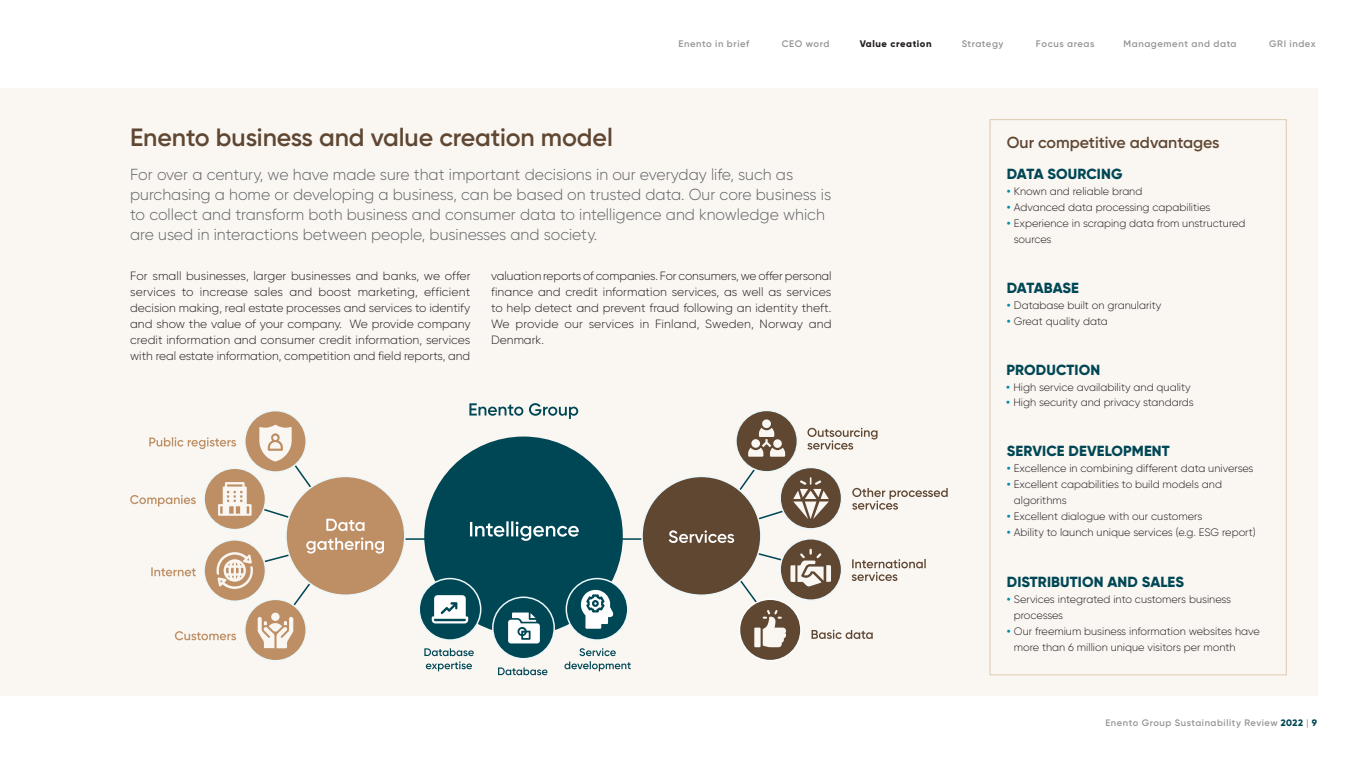
<style>
.page{position:relative;width:1366px;height:768px;background:#fff}
.page>*{position:absolute;margin:0;border:0;box-sizing:border-box;transform-origin:0 0}
.t1{font:600 25px "Gilroy";letter-spacing:-.005em;color:#5f4732}
.Ingressi{font:300 16px/20px "Gilroy";color:#636366}
.t2{font:600 16px "Gilroy";color:#5f4732}
.H6_infografiikka{font:800 14.7px "Gilroy";letter-spacing:.01em;color:#004755}
.Leipäteksti_12pt{font:300 12px/16px "Gilroy";color:#231f20;text-align:justify}
.t3{font:300 10.8px/15.9px "Gilroy";color:#231f20}
.t4{font:600 9.5px "Gilroy";letter-spacing:.06em;color:#939598}
.t5{font:800 9.5px "Gilroy";letter-spacing:.06em;color:#231f20}
.t6{font:600 9.4px "Gilroy";letter-spacing:.06em;color:#939598}
.s1{font-weight:700;color:#008eaa}
.s2{font-weight:800;color:#004755}
.s3{font-weight:300;color:#636366}
</style>
<div class="page">
<div style="left:0;top:88px;width:1318px;height:608px;background:#faf7f3"></div>
<div style="left:245px;top:411px;width:61px;height:61px;background:#be8f65;border-radius:50%"></div>
<svg style="left:204px;top:468px;width:62px;height:62px"></svg>
<svg style="left:245px;top:599px;width:61px;height:62px"></svg>
<div style="left:736px;top:410px;width:61px;height:62px;background:#5f4732;border-radius:50%"></div>
<div style="left:735px;top:410px;width:63px;height:63px;border:2px solid #ecf7f9;border-radius:50%"></div>
<svg style="left:780px;top:467px;width:62px;height:62px"></svg>
<div style="left:780px;top:539px;width:62px;height:61px;background:#5f4732;border-radius:50%"></div>
<svg style="left:739px;top:599px;width:62px;height:62px"></svg>
<hr style="left:396px;top:538px;width:256px;height:2px;background:#004755">
<div style="left:286px;top:476px;width:119px;height:119px;background:#be8f65;border-radius:50%"></div>
<div style="left:642px;top:476px;width:119px;height:119px;background:#5f4732;border-radius:50%"></div>
<div style="left:641px;top:476px;width:121px;height:120px;border:2px solid #ecf7f9;border-radius:50%"></div>
<div style="left:425px;top:437px;width:197px;height:197px;background:#004755;border-radius:50%"></div>
<div style="left:419px;top:579px;width:62px;height:61px;background:#004755;border-radius:50%"></div>
<div style="left:419px;top:578px;width:62px;height:63px;border:2px solid #ecf7f9;border-radius:50%"></div>
<div style="left:566px;top:579px;width:62px;height:61px;background:#004755;border-radius:50%"></div>
<div style="left:566px;top:578px;width:63px;height:63px;border:2px solid #ecf7f9;border-radius:50%"></div>
<div style="left:493px;top:597px;width:61px;height:62px;background:#004755;border-radius:50%"></div>
<div style="left:492px;top:597px;width:63px;height:62px;border:2px solid #ecf7f9;border-radius:50%"></div>
<svg style="left:470px;top:521px;width:109px;height:20px"></svg>
<svg style="left:669px;top:530px;width:65px;height:13px"></svg>
<svg style="left:326px;top:519px;width:39px;height:12px"></svg>
<svg style="left:130px;top:425px;width:185px;height:97px"></svg>
<svg style="left:151px;top:537px;width:233px;height:111px"></svg>
<div style="left:762px;top:419px;width:9px;height:9px;background:#faf7f3;border-radius:50%"></div>
<svg style="left:738px;top:428px;width:210px;height:94px"></svg>
<svg style="left:732px;top:549px;width:194px;height:98px"></svg>
<svg style="left:581px;top:590px;width:32px;height:39px"></svg>
<svg style="left:508px;top:613px;width:32px;height:30px"></svg>
<svg style="left:432px;top:595px;width:36px;height:28px"></svg>
<svg style="left:424px;top:648px;width:50px;height:23px"></svg>
<svg style="left:498px;top:667px;width:50px;height:8px"></svg>
<svg style="left:564px;top:648px;width:67px;height:23px"></svg>
<svg style="left:469px;top:403px;width:109px;height:16px"></svg>
<div style="left:990px;top:119px;width:297px;height:556px;border:1px solid #dcc8af"></div>
<p class="t4" style="left:678px;top:38px;width:72px">Enento in brief</p>
<p class="t4" style="left:782px;top:38px;width:49px">CEO word</p>
<p class="t5" style="left:860px;top:38px;width:73px">Value creation</p>
<p class="t4" style="left:962px;top:38px;width:43px">Strategy</p>
<p class="t4" style="left:1036px;top:38px;width:60px">Focus areas</p>
<p class="t4" style="left:1124px;top:38px;width:115px">Management and data</p>
<p class="t4" style="left:1269px;top:38px;width:48px">GRI index</p>
<h2 class="t1" style="left:130px;top:121px;width:484px">Enento business and value creation model</h2>
<p class="Ingressi" style="left:130px;top:165px;width:703px">For over a century, we have made sure that important decisions in our everyday life, such as purchasing a home or developing a business, can be based on trusted data. Our core business is to collect and transform both business and consumer data to intelligence and knowledge which are used in interactions between people, businesses and society.</p>
<p class="Leipäteksti_12pt" style="left:130px;top:267px;width:342px">For small businesses, larger businesses and banks, we offer services to increase sales and boost marketing, efficient decision making, real estate processes and services to identify and show the value of your company. We provide company credit information and consumer credit information, services with real estate information, competition and field reports, and</p>
<p class="Leipäteksti_12pt" style="left:491px;top:267px;width:342px">valuation reports of companies. For consumers, we offer personal finance and credit information services, as well as services to help detect and prevent fraud following an identity theft.<br>We provide our services in Finland, Sweden, Norway and Denmark.</p>
<h4 class="t2" style="left:1007px;top:133px;width:214px">Our competitive advantages</h4>
<p class="H6_infografiikka" style="left:1007px;top:165px;width:117px">DATA SOURCING</p>
<p class="t3" style="left:1007px;top:184px;width:137px"><span class="s1">•</span> Known and reliable brand</p>
<p class="t3" style="left:1007px;top:199px;width:205px"><span class="s1">•</span> Advanced data processing capabilities</p>
<p class="t3" style="left:1014px;top:215px;width:233px;text-indent:-7px"><span class="s1">•</span> Experience in scraping data from unstructured sources</p>
<p class="H6_infografiikka" style="left:1007px;top:279px;width:74px">DATABASE</p>
<p class="t3" style="left:1007px;top:297px;width:156px"><span class="s1">•</span> Database built on granularity</p>
<p class="t3" style="left:1007px;top:313px;width:103px"><span class="s1">•</span> Great quality data</p>
<p class="H6_infografiikka" style="left:1006px;top:360px;width:96px">PRODUCTION</p>
<p class="t3" style="left:1006px;top:379px;width:186px"><span class="s1">•</span> High service availability and quality</p>
<p class="t3" style="left:1006px;top:395px;width:189px"><span class="s1">•</span> High security and privacy standards</p>
<p class="H6_infografiikka" style="left:1007px;top:442px;width:165px">SERVICE DEVELOPMENT</p>
<p class="t3" style="left:1007px;top:460px;width:248px"><span class="s1">•</span> Excellence in combining different data universes</p>
<p class="t3" style="left:1014px;top:476px;width:210px;text-indent:-7px"><span class="s1">•</span> Excellent capabilities to build models and algorithms</p>
<p class="t3" style="left:1007px;top:508px;width:197px"><span class="s1">•</span> Excellent dialogue with our customers</p>
<p class="t3" style="left:1007px;top:524px;width:250px"><span class="s1">•</span> Ability to launch unique services (e.g. ESG report)</p>
<p class="H6_infografiikka" style="left:1007px;top:573px;width:179px">DISTRIBUTION AND SALES</p>
<p class="t3" style="left:1014px;top:591px;width:219px;text-indent:-7px"><span class="s1">•</span> Services integrated into customers business processes</p>
<p class="t3" style="left:1014px;top:623px;width:248px;text-indent:-7px"><span class="s1">•</span> Our freemium business information websites have more than 6 million unique visitors per month</p>
<p class="t6" style="left:1105px;top:717px;width:213px">Enento Group Sustainability Review <span class="s2">2022</span> <span class="s3">|</span> <span class="s2">9</span></p>
</div>
